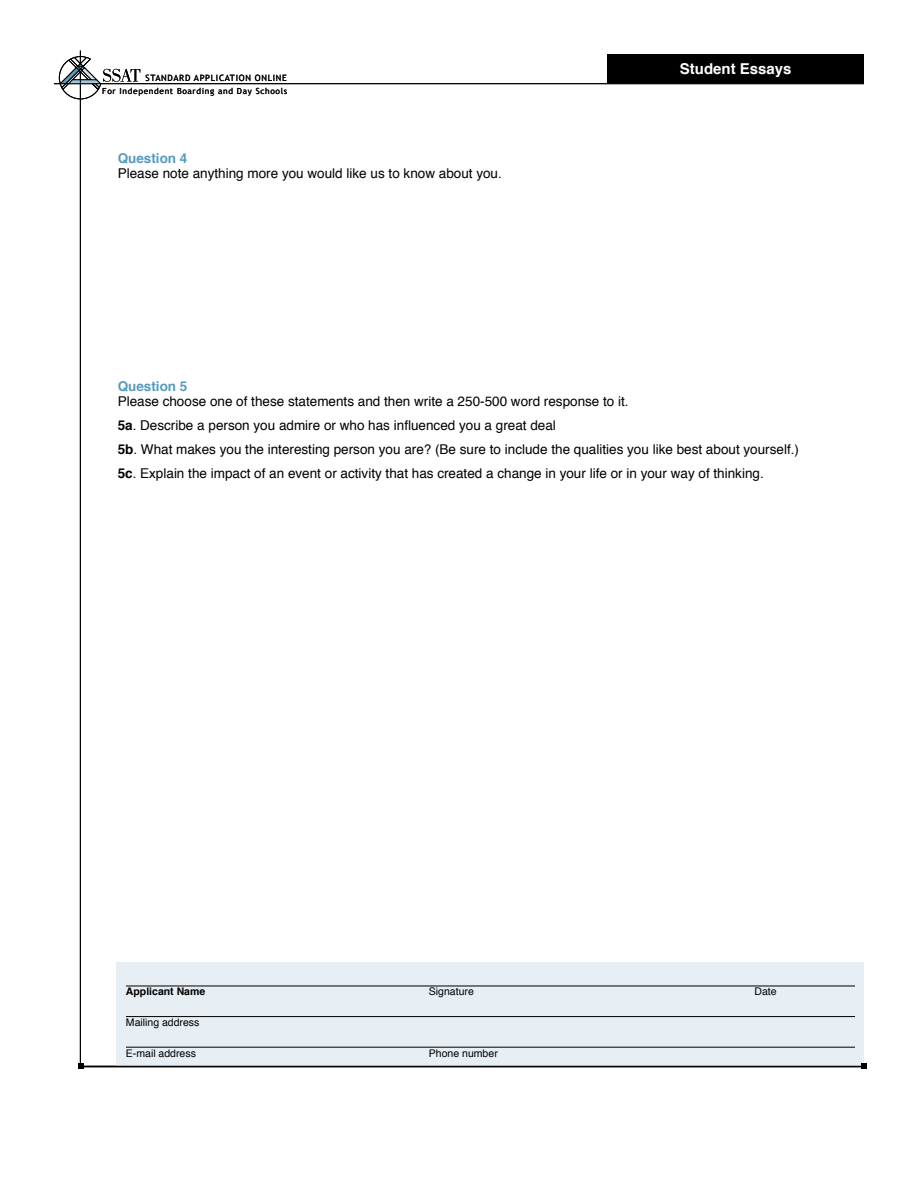
<style>
.page{position:relative;width:918px;height:1188px;background:#fff}
.page>*{position:absolute;margin:0;border:0;box-sizing:border-box;transform-origin:0 0}
.t1{font:700 15px "Helvetica";color:#fff}
.t2{font:13.5px/24px "Helvetica";color:#000}
.t3{font:700 13.5px "Helvetica";color:#569bbe}
.t4{font:10.5px "Helvetica";color:#000}
.t5{font:700 10.5px "Helvetica";color:#000}
.t6{font:8.7px "Trebuchet MS";letter-spacing:.075em;color:#000}
.t7{font:8.4px "Trebuchet MS";letter-spacing:.075em;color:#000}
.s1{font-weight:700}
</style>
<div class="page">
<svg style="left:59px;top:51px;width:81px;height:48px"></svg>
<hr style="left:54px;top:83px;width:810px;height:1px;background:#000">
<hr style="left:80px;top:72px;width:1px;height:996px;background:#000">
<div style="left:117px;top:962px;width:747px;height:105px;background:#e7eff5"></div>
<hr style="left:126px;top:986px;width:729px;height:1px;background:#000">
<hr style="left:126px;top:1016px;width:729px;height:1px;background:#000">
<hr style="left:126px;top:1047px;width:729px;height:1px;background:#000">
<hr style="left:81px;top:1066px;width:783px;height:1px;background:#000">
<svg style="left:78px;top:1064px;width:6px;height:5px"></svg>
<svg style="left:861px;top:1064px;width:6px;height:5px"></svg>
<div style="left:608px;top:54px;width:256px;height:28px;background:#000"></div>
<p class="t6" style="left:146px;top:73px;width:143px">STANDARD APPLICATION ONLINE</p>
<p class="t7" style="left:102px;top:86px;width:186px">For Independent Boarding and Day Schools</p>
<p class="t3" style="left:118px;top:147px;width:71px">Question 4</p>
<p class="t2" style="left:118px;top:162px;width:386px">Please note anything more you would like us to know about you.</p>
<p class="t1" style="left:680px;top:56px;width:113px">Student Essays</p>
<p class="t3" style="left:118px;top:375px;width:71px">Question 5</p>
<p class="t2" style="left:118px;top:390px;width:683px">Please choose one of these statements and then write a 250-500 word response to it.<br><span class="s1">5a</span>. Describe a person you admire or who has influenced you a great deal<br><span class="s1">5b</span>. What makes you the interesting person you are? (Be sure to include the qualities you like best about yourself.)<br><span class="s1">5c</span>. Explain the impact of an event or activity that has created a change in your life or in your way of thinking.</p>
<p class="t5" style="left:126px;top:983px;width:81px">Applicant Name</p>
<p class="t4" style="left:429px;top:984px;width:46px">Signature</p>
<p class="t4" style="left:754px;top:984px;width:24px">Date</p>
<p class="t4" style="left:126px;top:1014px;width:75px">Mailing address</p>
<p class="t4" style="left:126px;top:1045px;width:72px">E-mail address</p>
<p class="t4" style="left:429px;top:1045px;width:70px">Phone number</p>
</div>
